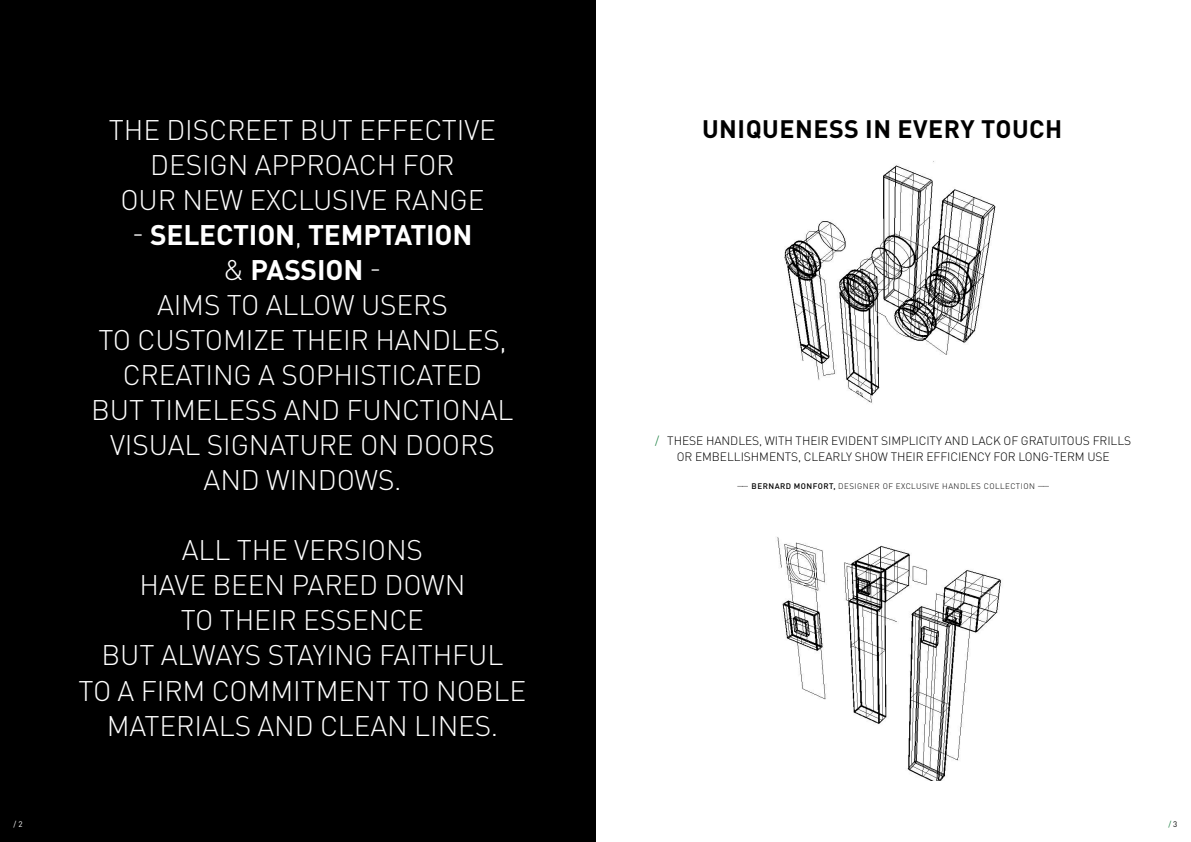
<style>
.page{position:relative;width:1191px;height:842px;background:#fff}
.page>*{position:absolute;margin:0;border:0;box-sizing:border-box;transform-origin:0 0}
.t1{font:300 28px/35px "DIN Pro";letter-spacing:-.005em;color:#fff;text-align:center}
.t2{font:700 25px "DIN Pro";letter-spacing:.02em;color:#000}
.t3{font:300 12px/16px "DIN Pro";letter-spacing:-.005em;color:#000;text-align:center}
.t4{font:300 8px "DIN Pro";letter-spacing:.06em;color:#000}
.t5{font:8px "DIN Pro";color:#fff}
.t6{font:8px "DIN Pro";color:#0e7837}
.s1{font-weight:700}
.s2{color:#0e7837}
.s3{font-weight:500}
.s4{color:#000}
</style>
<div class="page">
<img style="left:784px;top:161px;width:212px;height:243px">
<img style="left:777px;top:537px;width:224px;height:244px">
<div style="left:0;top:0;width:595px;height:842px;background:#000"></div>
<p class="t1" style="left:109px;top:110px;width:388px">THE DISCREET BUT EFFECTIVE<br>DESIGN APPROACH FOR<br>OUR NEW EXCLUSIVE RANGE</p>
<p class="t1" style="left:91px;top:215px;width:424px">- <span class="s1">SELECTION</span>, <span class="s1">TEMPTATION<br></span>&amp; <span class="s1">PASSION</span> -<br>AIMS TO ALLOW USERS<br>TO CUSTOMIZE THEIR HANDLES,<br>CREATING A SOPHISTICATED<br>BUT TIMELESS AND FUNCTIONAL<br>VISUAL SIGNATURE ON DOORS<br>AND WINDOWS.</p>
<p class="t1" style="left:79px;top:530px;width:449px">ALL THE VERSIONS<br>HAVE BEEN PARED DOWN<br>TO THEIR ESSENCE<br>BUT ALWAYS STAYING FAITHFUL<br>TO A FIRM COMMITMENT TO NOBLE<br>MATERIALS AND CLEAN LINES.</p>
<p class="t2" style="left:702px;top:108px;width:362px">UNIQUENESS IN EVERY TOUCH</p>
<p class="t3" style="left:655px;top:431px;width:477px"><span class="s2">/</span> THESE HANDLES, WITH THEIR EVIDENT SIMPLICITY AND LACK OF GRATUITOUS FRILLS<br>OR EMBELLISHMENTS, CLEARLY SHOW THEIR EFFICIENCY FOR LONG-TERM USE</p>
<p class="t4" style="left:736px;top:480px;width:314px">—— <span class="s3">BERNARD MONFORT,</span> DESIGNER OF EXCLUSIVE HANDLES COLLECTION ——</p>
<p class="t5" style="left:13px;top:818px;width:11px">/ 2</p>
<p class="t6" style="left:1168px;top:818px;width:11px">/ <span class="s4">3</span></p>
</div>
